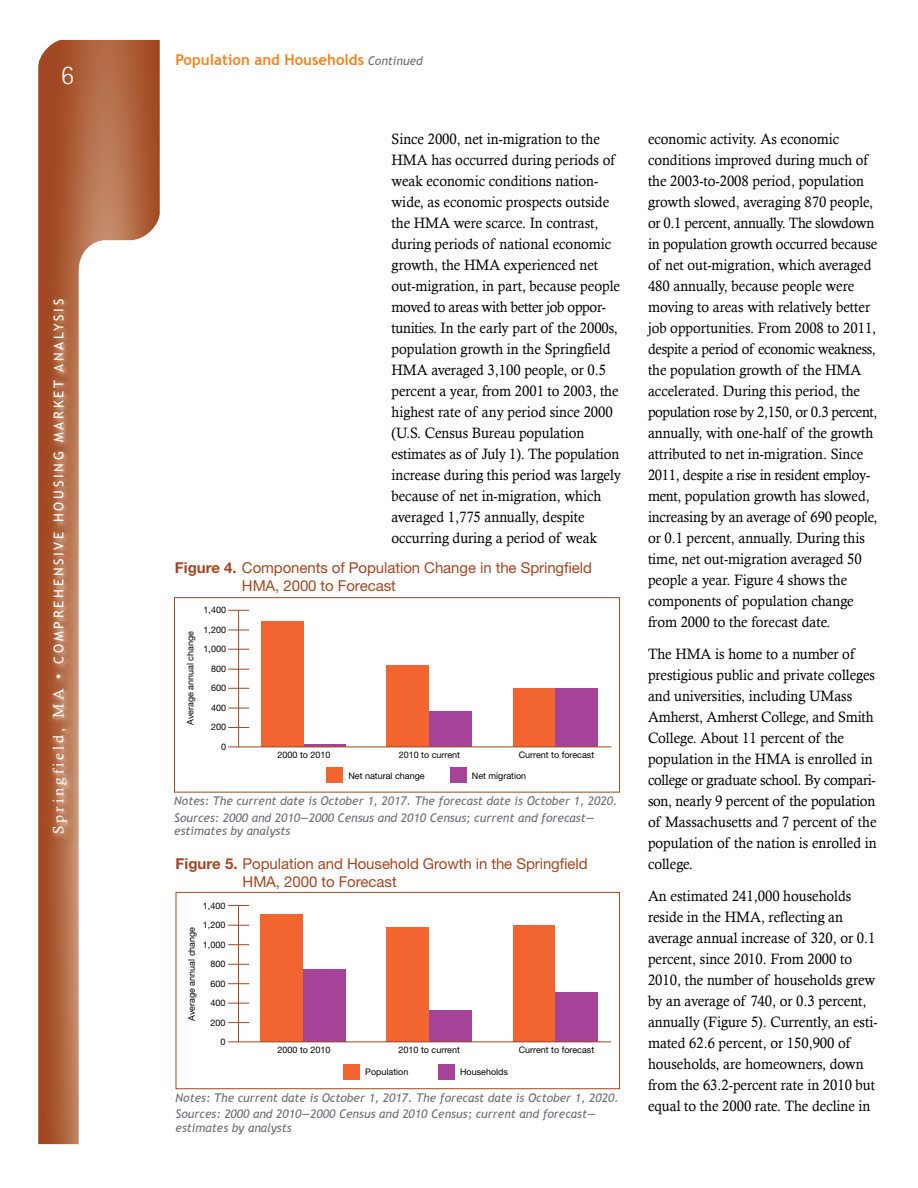
<style>
.page{position:relative;width:918px;height:1188px;background:#fff}
.page>*{position:absolute;margin:0;border:0;box-sizing:border-box;transform-origin:0 0}
.t1{font:300 27px "Rotis Sans Serif";color:#fff}
.body_text{font:15px/21px "Calisto";color:#000;scale:.95 1}
.t2{font:15px/18px "Helvetica Neue";letter-spacing:-.005em;color:#a14723}
.t3{font:700 15px "Trebuchet MS";color:#f58220}
.t4{font:13.5px "Trebuchet MS";letter-spacing:.2em;color:#fff}
.t5{font:italic 12px/13.5px "Trebuchet MS";color:#6d6e71}
.t6{font:9px/19.5px "Helvetica Neue";color:#000;text-align:right}
.s1{font-family:"Calisto";font-size:15px}
.s2{font-weight:400;font-style:italic;font-size:12px;color:#6d6e71}
.s3{font-weight:700}
</style>
<div class="page">
<svg style="left:38px;top:40px;width:122px;height:1104px;background:#af6440"></svg>
<svg style="left:79px;top:240px;width:106px;height:904px"></svg>
<svg style="left:38px;top:39px;width:30px;height:30px"></svg>
<svg style="left:130px;top:210px;width:36px;height:36px"></svg>
<img style="left:46px;top:290px;width:31px;height:554px">
<div style="left:174px;top:597px;width:446px;height:196px;border:1px solid #a14723"></div>
<hr style="left:303px;top:744px;width:42px;height:3px;background:#a54399">
<div style="left:261px;top:622px;width:42px;height:125px;background:#f26531"></div>
<div style="left:429px;top:711px;width:43px;height:36px;background:#a54399"></div>
<div style="left:387px;top:666px;width:42px;height:81px;background:#f26531"></div>
<div style="left:555px;top:689px;width:43px;height:58px;background:#a54399"></div>
<div style="left:514px;top:689px;width:41px;height:58px;background:#f26531"></div>
<hr style="left:238px;top:610px;width:1px;height:137px;background:#a14723">
<svg style="left:228px;top:610px;width:21px;height:1px"></svg>
<svg style="left:228px;top:630px;width:21px;height:1px"></svg>
<svg style="left:228px;top:649px;width:21px;height:1px"></svg>
<svg style="left:228px;top:669px;width:21px;height:1px"></svg>
<svg style="left:228px;top:688px;width:21px;height:1px"></svg>
<svg style="left:228px;top:708px;width:21px;height:1px"></svg>
<svg style="left:228px;top:727px;width:21px;height:1px"></svg>
<div style="left:450px;top:768px;width:16px;height:15px;background:#a54399"></div>
<div style="left:326px;top:768px;width:17px;height:15px;background:#f26531"></div>
<hr style="left:228px;top:747px;width:383px;height:1px;background:#a14723">
<div style="left:343px;top:1064px;width:17px;height:16px;background:#f26531"></div>
<div style="left:438px;top:1064px;width:17px;height:16px;background:#a54399"></div>
<div style="left:176px;top:892px;width:444px;height:197px;border:1px solid #a14723"></div>
<div style="left:303px;top:969px;width:42px;height:73px;background:#a54399"></div>
<div style="left:261px;top:915px;width:42px;height:127px;background:#f26531"></div>
<div style="left:429px;top:1010px;width:42px;height:31px;background:#a54399"></div>
<div style="left:387px;top:927px;width:42px;height:115px;background:#f26531"></div>
<div style="left:555px;top:992px;width:43px;height:50px;background:#a54399"></div>
<div style="left:514px;top:925px;width:41px;height:117px;background:#f26531"></div>
<hr style="left:228px;top:1042px;width:383px;height:1px;background:#a14723">
<hr style="left:238px;top:905px;width:1px;height:137px;background:#a14723">
<svg style="left:228px;top:905px;width:21px;height:1px"></svg>
<svg style="left:228px;top:925px;width:21px;height:1px"></svg>
<svg style="left:228px;top:944px;width:21px;height:1px"></svg>
<svg style="left:228px;top:964px;width:21px;height:1px"></svg>
<svg style="left:228px;top:983px;width:21px;height:1px"></svg>
<svg style="left:228px;top:1003px;width:21px;height:1px"></svg>
<svg style="left:228px;top:1022px;width:21px;height:1px"></svg>
<h1 class="t1" style="left:61px;top:60px;width:14px">6</h1>
<p class="t4" style="left:51px;top:834px;width:537px;rotate:-90deg"><span class="s1">Springfield, MA •</span> COMPREHENSIVE HOUSING MARKET ANALYSIS</p>
<p class="t3" style="left:176px;top:50px;width:249px">Population and Households <span class="s2">Continued</span></p>
<p class="body_text" style="left:392px;top:128px;width:243px">Since 2000, net in-migration to the HMA has occurred during periods of weak economic conditions nation&shy;wide, as economic prospects outside the HMA were scarce. In contrast, during periods of national economic growth, the HMA experienced net out-migration, in part, because people moved to areas with better job oppor&shy;tunities. In the early part of the 2000s, population growth in the Springfield HMA averaged 3,100 people, or 0.5 percent a year, from 2001 to 2003, the highest rate of any period since 2000 (U.S. Census Bureau population estimates as of July 1). The population increase during this period was largely because of net in-migration, which averaged 1,775 annually, despite occurring during a period of weak</p>
<p class="body_text" style="left:648px;top:128px;width:243px">economic activity. As economic conditions improved during much of the 2003-to-2008 period, population growth slowed, averaging 870 people, or 0.1 percent, annually. The slowdown in population growth occurred because of net out-migration, which averaged 480 annually, because people were moving to areas with relatively better job opportunities. From 2008 to 2011, despite a period of economic weakness, the population growth of the HMA accelerated. During this period, the population rose by 2,150, or 0.3 percent, annually, with one-half of the growth attributed to net in-migration. Since 2011, despite a rise in resident employ&shy;ment, population growth has slowed, increasing by an average of 690 people, or 0.1 percent, annually. During this time, net out-migration averaged 50 people a year. Figure 4 shows the components of population change from 2000 to the forecast date.</p>
<p class="body_text" style="left:648px;top:643px;width:242px">The HMA is home to a number of prestigious public and private colleges and universities, including UMass Amherst, Amherst College, and Smith College. About 11 percent of the population in the HMA is enrolled in college or graduate school. By compari-- son, nearly 9 percent of the population of Massachusetts and 7 percent of the population of the nation is enrolled in college.</p>
<p class="body_text" style="left:648px;top:885px;width:243px">An estimated 241,000 households reside in the HMA, reflecting an average annual increase of 320, or 0.1 percent, since 2010. From 2000 to 2010, the number of households grew by an average of 740, or 0.3 percent, annually (Figure 5). Currently, an esti&shy;mated 62.6 percent, or 150,900 of households, are homeowners, down from the 63.2-percent rate in 2010 but equal to the 2000 rate. The decline in</p>
<p class="t2" style="left:242px;top:559px;width:352px;text-indent:-67px"><span class="s3">Figure 4.</span> Components of Population Change in the Springfield<br>HMA, 2000 to Forecast</p>
<p class="t6" style="left:204px;top:600px;width:24px">1,400<br>1,200<br>1,000<br>800<br>600<br>400<br>200<br>0</p>
<p class="t6" style="left:278px;top:745px;width:55px">2000 to 2010</p>
<p class="t6" style="left:399px;top:745px;width:63px">2010 to current</p>
<p class="t6" style="left:519px;top:745px;width:77px">Current to forecast</p>
<p class="t6" style="left:180px;top:725px;width:96px;rotate:-90deg">Average annual change</p>
<p class="t6" style="left:348px;top:766px;width:78px">Net natural change</p>
<p class="t6" style="left:472px;top:766px;width:56px">Net migration</p>
<p class="t5" style="left:174px;top:794px;width:445px">Notes: The current date is October 1, 2017. The forecast date is October 1, 2020.</p>
<p class="t5" style="left:174px;top:811px;width:422px">Sources: 2000 and 2010—2000 Census and 2010 Census; current and forecast— estimates by analysts</p>
<p class="t2" style="left:243px;top:854px;width:347px;text-indent:-67px"><span class="s3">Figure 5.</span> Population and Household Growth in the Springfield<br>HMA, 2000 to Forecast</p>
<p class="t6" style="left:203px;top:896px;width:24px">1,400<br>1,200<br>1,000<br>800<br>600<br>400<br>200<br>0</p>
<p class="t6" style="left:182px;top:1021px;width:96px;rotate:-90deg">Average annual change</p>
<p class="t6" style="left:278px;top:1040px;width:55px">2000 to 2010</p>
<p class="t6" style="left:399px;top:1040px;width:63px">2010 to current</p>
<p class="t6" style="left:519px;top:1040px;width:77px">Current to forecast</p>
<p class="t6" style="left:365px;top:1062px;width:45px">Population</p>
<p class="t6" style="left:460px;top:1062px;width:50px">Households</p>
<p class="t5" style="left:176px;top:1091px;width:445px">Notes: The current date is October 1, 2017. The forecast date is October 1, 2020.</p>
<p class="t5" style="left:176px;top:1108px;width:422px">Sources: 2000 and 2010—2000 Census and 2010 Census; current and forecast— estimates by analysts</p>
</div>
